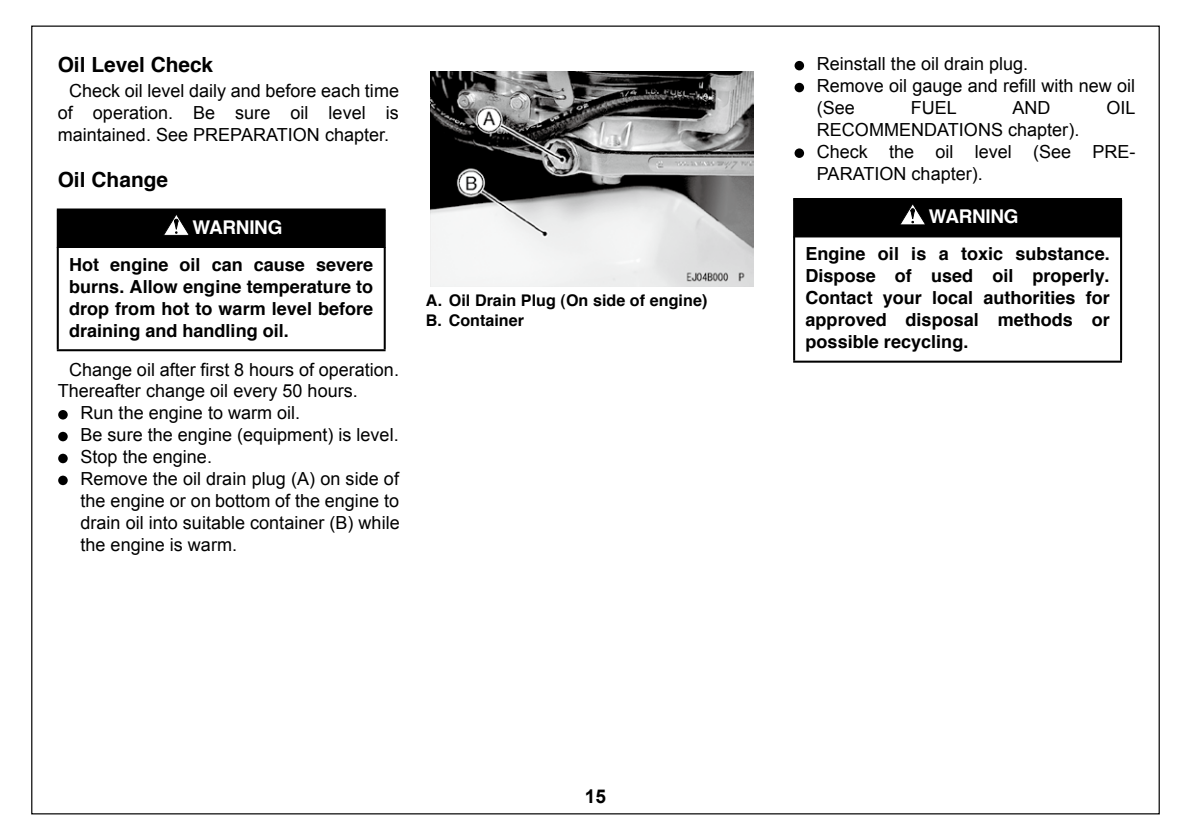
<style>
.page{position:relative;width:1191px;height:840px;background:#fff}
.page>*{position:absolute;margin:0;border:0;box-sizing:border-box;transform-origin:0 0}
.t1{font:700 20.8px "Helvetica";color:#000}
.t2{font:700 19px "Helvetica";letter-spacing:-.015em;color:#fff}
.t3{font:700 19px "Arial";color:#000}
.t4{font:18px/21.8px "Arial";color:#000}
.t5{font:700 18px/21.8px "Helvetica";color:#000;text-align:justify}
.t6{font:700 16px/20px "Helvetica";letter-spacing:.005em;color:#000}
</style>
<div class="page">
<div style="left:58px;top:410px;width:10px;height:9px;background:#000;border-radius:50%"></div>
<svg style="left:58px;top:431px;width:10px;height:10px"></svg>
<svg style="left:58px;top:453px;width:10px;height:10px"></svg>
<div style="left:58px;top:475px;width:10px;height:10px;background:#000;border-radius:50%"></div>
<div style="left:794px;top:61px;width:10px;height:9px;background:#000;border-radius:50%"></div>
<div style="left:794px;top:83px;width:10px;height:9px;background:#000;border-radius:50%"></div>
<div style="left:794px;top:148px;width:10px;height:10px;background:#000;border-radius:50%"></div>
<div style="left:58px;top:209px;width:327px;height:38px;background:#000"></div>
<hr style="left:57px;top:208px;width:328px;height:2px;background:#000">
<hr style="left:384px;top:210px;width:2px;height:139px;background:#000">
<hr style="left:57px;top:210px;width:2px;height:139px;background:#000">
<hr style="left:57px;top:247px;width:328px;height:1px;background:#000">
<hr style="left:57px;top:349px;width:328px;height:2px;background:#000">
<svg style="left:163px;top:215px;width:26px;height:21px"></svg>
<img style="left:430px;top:71px;width:323px;height:215px">
<div style="left:794px;top:199px;width:327px;height:38px;background:#000"></div>
<hr style="left:793px;top:198px;width:329px;height:2px;background:#000">
<hr style="left:1120px;top:200px;width:2px;height:160px;background:#000">
<hr style="left:793px;top:200px;width:2px;height:160px;background:#000">
<hr style="left:793px;top:360px;width:329px;height:2px;background:#000">
<svg style="left:900px;top:204px;width:25px;height:21px"></svg>
<p class="t1" style="left:58px;top:56px;width:157px">Oil Level Check</p>
<p class="t4" style="left:58px;top:80px;width:343px;text-align:justify;text-indent:11px">Check oil level daily and before each time of operation. Be sure oil level is maintained. See PREPARATION chapter.</p>
<p class="t1" style="left:58px;top:171px;width:112px">Oil Change</p>
<p class="t2" style="left:193px;top:219px;width:91px">WARNING</p>
<p class="t5" style="left:69px;top:255px;width:306px">Hot engine oil can cause severe burns. Allow engine temperature to drop from hot to warm level before draining and handling oil.</p>
<p class="t4" style="left:69px;top:358px;width:331px">Change oil after first 8 hours of operation.</p>
<p class="t4" style="left:58px;top:380px;width:301px">Thereafter change oil every 50 hours.</p>
<p class="t4" style="left:81px;top:402px;width:221px">Run the engine to warm oil.</p>
<p class="t4" style="left:81px;top:424px;width:320px">Be sure the engine (equipment) is level.</p>
<p class="t4" style="left:81px;top:445px;width:133px">Stop the engine.</p>
<p class="t4" style="left:81px;top:467px;width:320px">Remove the oil drain plug (A) on side of</p>
<p class="t4" style="left:81px;top:489px;width:320px">the engine or on bottom of the engine to</p>
<p class="t4" style="left:81px;top:511px;width:321px">drain oil into suitable container (B) while</p>
<p class="t4" style="left:81px;top:533px;width:158px">the engine is warm.</p>
<p class="t6" style="left:426px;top:291px;width:283px">A. Oil Drain Plug (On side of engine)<br>B. Container</p>
<p class="t3" style="left:585px;top:785px;width:23px">15</p>
<p class="t4" style="left:817px;top:53px;width:320px">Reinstall the oil drain plug.<br>Remove oil gauge and refill with new oil (See</p>
<p class="t4" style="left:910px;top:97px;width:48px">FUEL</p>
<p class="t4" style="left:1012px;top:97px;width:40px">AND</p>
<p class="t4" style="left:1106px;top:97px;width:31px">OIL</p>
<p class="t4" style="left:817px;top:119px;width:320px">RECOMMENDATIONS chapter).<br>Check the oil level (See PRE-<br>PARATION chapter).</p>
<p class="t2" style="left:929px;top:208px;width:91px">WARNING</p>
<p class="t5" style="left:805px;top:244px;width:306px">Engine oil is a toxic substance.<br>Dispose of used oil properly.<br>Contact your local authorities for approved disposal methods or possible recycling.</p>
</div>
